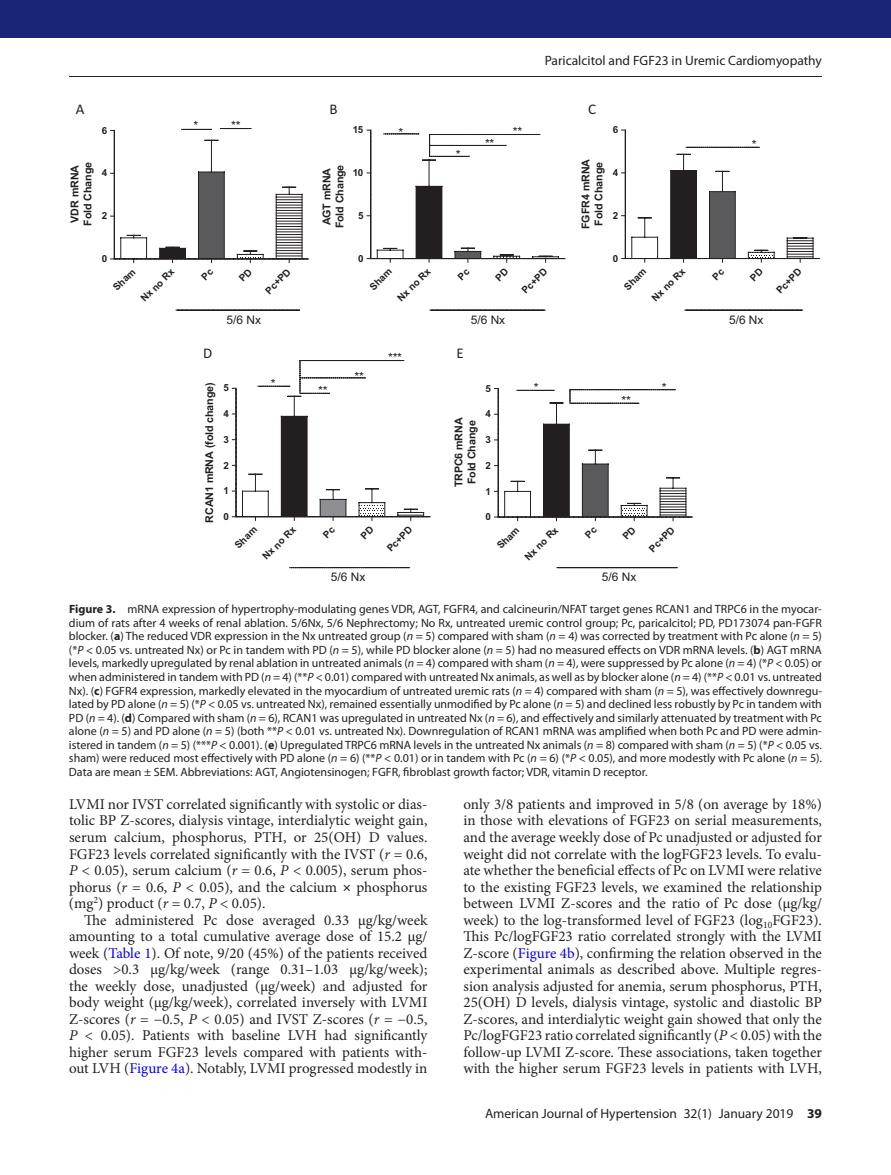
<style>
.page{position:relative;width:891px;height:1175px;background:#fff}
.page>*{position:absolute;margin:0;border:0;box-sizing:border-box;transform-origin:0 0}
.t1{font:15px/16.5px "Minion Pro";color:#231f20;text-align:justify}
.t2{font:14.85px "Calibri";color:#231f20}
.t3{font:13.5px "Myriad Pro";color:#231f20}
.t4{font:12.45px "Arial";color:#231f20}
.t5{font:12px/13.5px "Myriad Pro";color:#231f20;text-align:justify}
.t6{font:11.85px "Arial";color:#231f20}
.t7{font:700 10.8px/12.9px "Arial";letter-spacing:-.01em;color:#231f20}
.t8{font:700 9.75px "Arial";color:#231f20}
.s1{font-weight:700}
.s2{font-style:italic}
.s3{font-family:"Gandhari Unicode"}
.s4{color:#00f}
</style>
<div class="page">
<hr style="left:69px;top:76px;width:753px;height:1px;background:#231f20">
<div style="left:0;top:0;width:891px;height:38px;background:#192575"></div>
<svg style="left:111px;top:128px;width:198px;height:134px"></svg>
<svg style="left:176px;top:310px;width:124px;height:1px"></svg>
<svg style="left:430px;top:310px;width:115px;height:1px"></svg>
<svg style="left:685px;top:310px;width:118px;height:1px"></svg>
<svg style="left:290px;top:567px;width:120px;height:1px"></svg>
<svg style="left:494px;top:388px;width:198px;height:132px"></svg>
<svg style="left:557px;top:567px;width:120px;height:1px"></svg>
<svg style="left:367px;top:130px;width:198px;height:133px"></svg>
<svg style="left:622px;top:130px;width:197px;height:133px"></svg>
<svg style="left:232px;top:360px;width:198px;height:161px"></svg>
<p class="t3" style="left:545px;top:52px;width:279px">Paricalcitol and FGF23 in Uremic Cardiomyopathy</p>
<p class="t2" style="left:76px;top:99px;width:10px">A</p>
<p class="t8" style="left:102px;top:123px;width:7px">6</p>
<p class="t7" style="left:68px;top:226px;width:65px;rotate:-90deg">VDR mRNA<br>Fold Change</p>
<p class="t8" style="left:102px;top:166px;width:7px">4</p>
<p class="t8" style="left:102px;top:209px;width:7px">2</p>
<p class="t4" style="left:194px;top:117px;width:6px">*</p>
<p class="t4" style="left:231px;top:117px;width:11px">**</p>
<p class="t2" style="left:329px;top:99px;width:10px">B</p>
<p class="t2" style="left:588px;top:99px;width:9px">C</p>
<p class="t8" style="left:353px;top:123px;width:12px">15</p>
<p class="t4" style="left:399px;top:124px;width:6px">*</p>
<p class="t4" style="left:513px;top:123px;width:11px">**</p>
<p class="t4" style="left:485px;top:135px;width:11px">**</p>
<p class="t4" style="left:456px;top:146px;width:6px">*</p>
<p class="t8" style="left:613px;top:123px;width:7px">6</p>
<p class="t7" style="left:320px;top:228px;width:65px;text-align:center;rotate:-90deg">AGT mRNA<br>Fold Change</p>
<p class="t8" style="left:353px;top:166px;width:12px">10</p>
<p class="t8" style="left:358px;top:209px;width:7px">5</p>
<p class="t7" style="left:579px;top:229px;width:72px;rotate:-90deg">FGFR4 mRNA<br>Fold Change</p>
<p class="t8" style="left:613px;top:166px;width:7px">4</p>
<p class="t8" style="left:613px;top:209px;width:7px">2</p>
<p class="t4" style="left:752px;top:136px;width:6px">*</p>
<p class="t8" style="left:102px;top:252px;width:7px">0</p>
<p class="t8" style="left:110px;top:284px;width:28px;rotate:-45deg">Sham</p>
<p class="t8" style="left:138px;top:295px;width:44px;rotate:-45deg">Nx no Rx</p>
<p class="t8" style="left:262px;top:287px;width:33px;rotate:-45deg">Pc+PD</p>
<p class="t8" style="left:358px;top:251px;width:7px">0</p>
<p class="t8" style="left:366px;top:284px;width:28px;rotate:-45deg">Sham</p>
<p class="t8" style="left:394px;top:295px;width:44px;rotate:-45deg">Nx no Rx</p>
<p class="t8" style="left:519px;top:287px;width:33px;rotate:-45deg">Pc+PD</p>
<p class="t8" style="left:613px;top:251px;width:7px">0</p>
<p class="t8" style="left:621px;top:284px;width:28px;rotate:-45deg">Sham</p>
<p class="t8" style="left:649px;top:295px;width:44px;rotate:-45deg">Nx no Rx</p>
<p class="t8" style="left:773px;top:287px;width:33px;rotate:-45deg">Pc+PD</p>
<p class="t6" style="left:226px;top:312px;width:36px">5/6 Nx</p>
<p class="t6" style="left:471px;top:312px;width:36px">5/6 Nx</p>
<p class="t6" style="left:729px;top:312px;width:36px">5/6 Nx</p>
<p class="t2" style="left:203px;top:343px;width:11px">D</p>
<p class="t7" style="left:203px;top:522px;width:141px;rotate:-90deg">RCAN1 mRNA (fold change)</p>
<p class="t4" style="left:388px;top:349px;width:15px">***</p>
<p class="t2" style="left:456px;top:343px;width:9px">E</p>
<p class="t4" style="left:355px;top:367px;width:11px">**</p>
<p class="t4" style="left:271px;top:375px;width:6px">*</p>
<p class="t8" style="left:223px;top:381px;width:7px">5</p>
<p class="t4" style="left:318px;top:382px;width:11px">**</p>
<p class="t8" style="left:486px;top:381px;width:7px">5</p>
<p class="t4" style="left:534px;top:379px;width:6px">*</p>
<p class="t4" style="left:662px;top:379px;width:6px">*</p>
<p class="t4" style="left:621px;top:392px;width:11px">**</p>
<p class="t8" style="left:223px;top:407px;width:7px">4</p>
<p class="t8" style="left:223px;top:432px;width:7px">3</p>
<p class="t8" style="left:223px;top:458px;width:7px">2</p>
<p class="t8" style="left:223px;top:484px;width:7px">1</p>
<p class="t7" style="left:452px;top:487px;width:72px;rotate:-90deg">TRPC6 mRNA<br>Fold Change</p>
<p class="t8" style="left:486px;top:407px;width:7px">4</p>
<p class="t8" style="left:486px;top:433px;width:7px">3</p>
<p class="t8" style="left:486px;top:458px;width:7px">2</p>
<p class="t8" style="left:486px;top:484px;width:7px">1</p>
<p class="t8" style="left:223px;top:509px;width:7px">0</p>
<p class="t8" style="left:486px;top:510px;width:7px">0</p>
<p class="t8" style="left:232px;top:542px;width:28px;rotate:-45deg">Sham</p>
<p class="t8" style="left:259px;top:553px;width:44px;rotate:-45deg">Nx no Rx</p>
<p class="t8" style="left:384px;top:545px;width:33px;rotate:-45deg">Pc+PD</p>
<p class="t8" style="left:494px;top:542px;width:28px;rotate:-45deg">Sham</p>
<p class="t8" style="left:521px;top:553px;width:44px;rotate:-45deg">Nx no Rx</p>
<p class="t8" style="left:646px;top:545px;width:33px;rotate:-45deg">Pc+PD</p>
<p class="t6" style="left:331px;top:568px;width:36px">5/6 Nx</p>
<p class="t6" style="left:602px;top:568px;width:36px">5/6 Nx</p>
<p class="t5" style="left:69px;top:602px;width:754px"><span class="s1">Figure 3.</span> mRNA expression of hypertrophy-modulating genes VDR, AGT, FGFR4, and calcineurin/NFAT target genes RCAN1 and TRPC6 in the myocar&shy;dium of rats after 4 weeks of renal ablation. 5/6Nx, 5/6 Nephrectomy; No Rx, untreated uremic control group; Pc, paricalcitol; PD, PD173074 pan-FGFR blocker. (<span class="s1">a</span>) The reduced VDR expression in the Nx untreated group (<span class="s2">n</span> = 5) compared with sham (<span class="s2">n</span> = 4) was corrected by treatment with Pc alone (<span class="s2">n</span> = 5) (*<span class="s2">P</span> &lt; 0.05 vs. untreated Nx) or Pc in tandem with PD (<span class="s2">n</span> = 5), while PD blocker alone (<span class="s2">n</span> = 5) had no measured effects on VDR mRNA levels. (<span class="s1">b</span>) AGT mRNA levels, markedly upregulated by renal ablation in untreated animals (<span class="s2">n</span> = 4) compared with sham (<span class="s2">n</span> = 4), were suppressed by Pc alone (<span class="s2">n</span> = 4) (*<span class="s2">P</span> &lt; 0.05) or when administered in tandem with PD (<span class="s2">n</span> = 4) (**<span class="s2">P</span> &lt; 0.01) compared with untreated Nx animals, as well as by blocker alone (<span class="s2">n</span> = 4) (**<span class="s2">P</span> &lt; 0.01 vs. untreated Nx). (<span class="s1">c</span>) FGFR4 expression, markedly elevated in the myocardium of untreated uremic rats (<span class="s2">n</span> = 4) compared with sham (<span class="s2">n</span> = 5), was effectively downregu&shy;lated by PD alone (<span class="s2">n</span> = 5) (*<span class="s2">P</span> &lt; 0.05 vs. untreated Nx), remained essentially unmodified by Pc alone (<span class="s2">n</span> = 5) and declined less robustly by Pc in tandem with PD (<span class="s2">n</span> = 4). (<span class="s1">d</span>) Compared with sham (<span class="s2">n</span> = 6), RCAN1 was upregulated in untreated Nx (<span class="s2">n</span> = 6), and effectively and similarly attenuated by treatment with Pc alone (<span class="s2">n</span> = 5) and PD alone (<span class="s2">n</span> = 5) (both **<span class="s2">P</span> &lt; 0.01 vs. untreated Nx). Downregulation of RCAN1 mRNA was amplified when both Pc and PD were admin&shy;istered in tandem (<span class="s2">n</span> = 5) (***<span class="s2">P</span> &lt; 0.001). (<span class="s1">e</span>) Upregulated TRPC6 mRNA levels in the untreated Nx animals (<span class="s2">n</span> = 8) compared with sham (<span class="s2">n</span> = 5) (*<span class="s2">P</span> &lt; 0.05 vs. sham) were reduced most effectively with PD alone (<span class="s2">n</span> = 6) (**<span class="s2">P</span> &lt; 0.01) or in tandem with Pc (<span class="s2">n</span> = 6) (*<span class="s2">P</span> &lt; 0.05), and more modestly with Pc alone (<span class="s2">n</span> = 5).<br>Data are mean ± SEM. Abbreviations: AGT, Angiotensinogen; FGFR, fibroblast growth factor; VDR, vitamin D receptor.</p>
<p class="t1" style="left:69px;top:796px;width:360px">LVMI nor IVST correlated significantly with systolic or dias&shy;tolic BP Z-scores, dialysis vintage, interdialytic weight gain, serum calcium, phosphorus, PTH, or 25(OH) D values.<br>FGF23 levels correlated significantly with the IVST (<span class="s2">r</span> = 0.6, <span class="s2">P</span> &lt; 0.05), serum calcium (<span class="s2">r</span> = 0.6, <span class="s2">P</span> &lt; 0.005), serum phos&shy;phorus (<span class="s2">r</span> = 0.6, <span class="s2">P</span> &lt; 0.05), and the calcium <span class="s3">×</span> phosphorus (mg<sup>2</sup>) product (<span class="s2">r</span> = 0.7, <span class="s2">P</span> &lt; 0.05).</p>
<p class="t1" style="left:69px;top:911px;width:360px;text-indent:15px">The administered Pc dose averaged 0.33 µg/kg/week amounting to a total cumulative average dose of 15.2 µg/ week (<span class="s4">Table 1</span>). Of note, 9/20 (45%) of the patients received doses &gt;0.3 µg/kg/week (range 0.31–1.03 µg/kg/week); the weekly dose, unadjusted (µg/week) and adjusted for body weight (µg/kg/week), correlated inversely with LVMI Z-scores (<span class="s2">r</span> = −0.5, <span class="s2">P</span> &lt; 0.05) and IVST Z-scores (<span class="s2">r</span> = −0.5, <span class="s2">P</span> &lt; 0.05). Patients with baseline LVH had significantly higher serum FGF23 levels compared with patients with&shy;out LVH (<span class="s4">Figure 4a</span>). Notably, LVMI progressed modestly in</p>
<p class="t1" style="left:463px;top:796px;width:360px">only 3/8 patients and improved in 5/8 (on average by 18%) in those with elevations of FGF23 on serial measurements, and the average weekly dose of Pc unadjusted or adjusted for weight did not correlate with the logFGF23 levels. To evalu&shy;ate whether the beneficial effects of Pc on LVMI were relative to the existing FGF23 levels, we examined the relationship between LVMI Z-scores and the ratio of Pc dose (µg/kg/ week) to the log-transformed level of FGF23 (log<sub>10</sub>FGF23).<br>This Pc/logFGF23 ratio correlated strongly with the LVMI Z-score (<span class="s4">Figure 4b</span>), confirming the relation observed in the experimental animals as described above. Multiple regres&shy;sion analysis adjusted for anemia, serum phosphorus, PTH, 25(OH) D levels, dialysis vintage, systolic and diastolic BP Z-scores, and interdialytic weight gain showed that only the Pc/logFGF23 ratio correlated significantly (<span class="s2">P</span> &lt; 0.05) with the follow-up LVMI Z-score. These associations, taken together with the higher serum FGF23 levels in patients with LVH,</p>
<p class="t3" style="left:485px;top:1105px;width:338px">American Journal of Hypertension 32(1) January 2019 <span class="s1">39</span></p>
</div>
